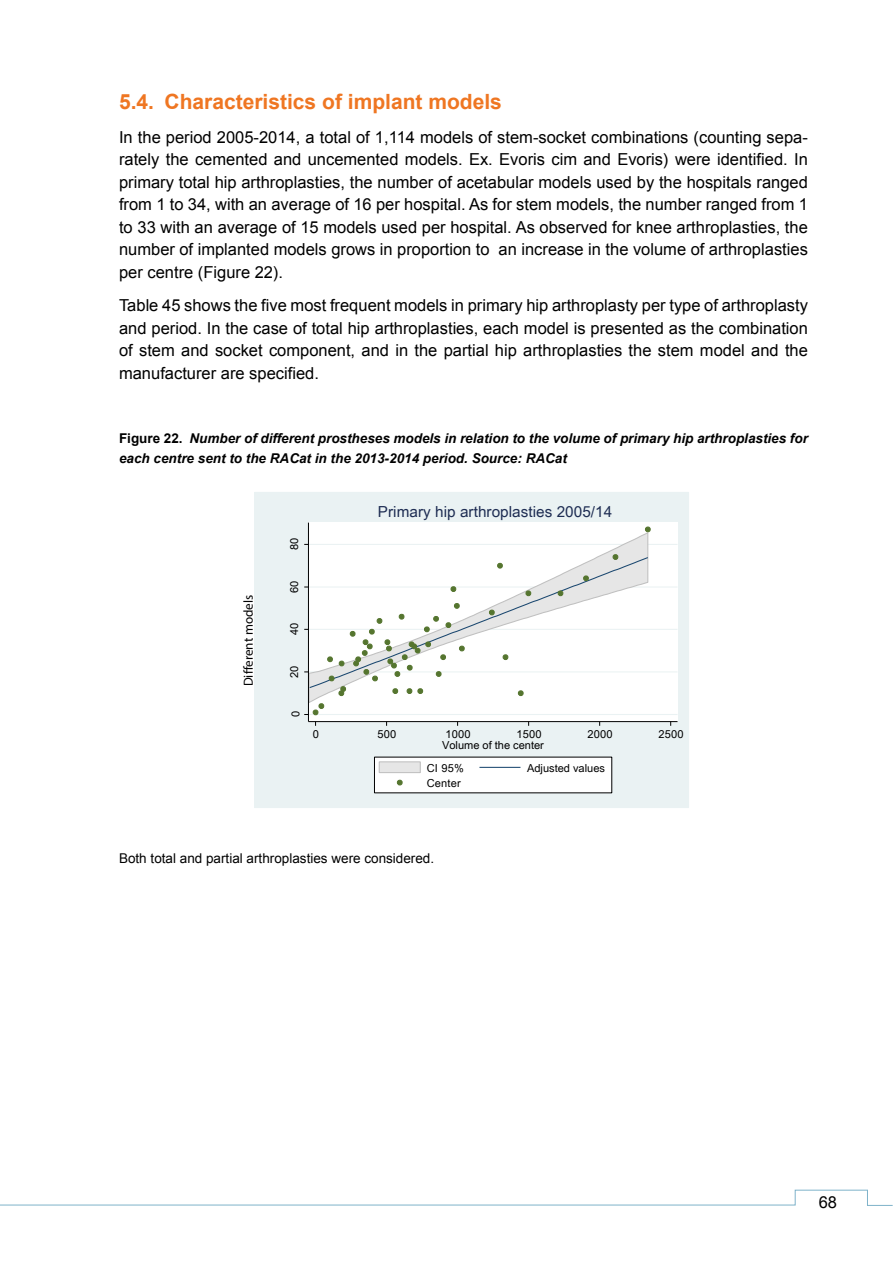
<style>
.page{position:relative;width:893px;height:1263px;background:#fff}
.page>*{position:absolute;margin:0;border:0;box-sizing:border-box;transform-origin:0 0}
.t1{font:21px "Arial Bold EB";color:#ef7622}
.t2{font:16.5px/22.5px "Arial Normal EB";color:#000;text-align:justify}
.t3{font:15.3px "Arial MT Regular EB";letter-spacing:.005em;color:#1e2d53}
.t4{font:13.5px/19.5px "Arial Bold Italic EB";color:#000}
.t5{font:13.5px "Arial Normal EB";color:#000}
.t6{font:13.2px "Myriad Pro";color:#000}
.t7{font:11.1px/22.8px "Arial MT Regular EB";letter-spacing:.005em;color:#000}
.s1{font-family:"Arial Bold EB"}
</style>
<div class="page">
<svg style="left:0;top:1189px;width:893px;height:17px"></svg>
<div style="left:255px;top:492px;width:434px;height:315px;background:#eaf2f3"></div>
<div style="left:254px;top:492px;width:435px;height:316px;border:1px solid #eaf2f3"></div>
<div style="left:308px;top:523px;width:369px;height:199px;background:#fff"></div>
<div style="left:308px;top:522px;width:370px;height:200px;border:1px solid #fff"></div>
<hr style="left:308px;top:714px;width:369px;height:1px;background:#eaf2f3">
<hr style="left:308px;top:671px;width:369px;height:1px;background:#eaf2f3">
<hr style="left:308px;top:629px;width:369px;height:1px;background:#eaf2f3">
<hr style="left:308px;top:586px;width:369px;height:1px;background:#eaf2f3">
<hr style="left:308px;top:544px;width:369px;height:1px;background:#eaf2f3">
<svg style="left:309px;top:531px;width:340px;height:172px"></svg>
<svg style="left:309px;top:556px;width:340px;height:133px"></svg>
<svg style="left:583px;top:575px;width:6px;height:6px"></svg>
<svg style="left:645px;top:526px;width:6px;height:6px"></svg>
<svg style="left:503px;top:654px;width:5px;height:6px"></svg>
<svg style="left:489px;top:610px;width:6px;height:5px"></svg>
<svg style="left:525px;top:590px;width:6px;height:6px"></svg>
<svg style="left:450px;top:586px;width:6px;height:6px"></svg>
<svg style="left:558px;top:590px;width:5px;height:6px"></svg>
<svg style="left:497px;top:563px;width:6px;height:6px"></svg>
<svg style="left:518px;top:690px;width:6px;height:6px"></svg>
<svg style="left:327px;top:603px;width:138px;height:93px"></svg>
<svg style="left:613px;top:554px;width:5px;height:6px"></svg>
<hr style="left:308px;top:523px;width:1px;height:199px;background:#000">
<svg style="left:304px;top:703px;width:20px;height:12px"></svg>
<hr style="left:308px;top:721px;width:369px;height:1px;background:#000">
<div style="left:374px;top:757px;width:238px;height:36px;background:#fff"></div>
<div style="left:379px;top:762px;width:41px;height:11px;background:#e6e6e6"></div>
<div style="left:379px;top:761px;width:42px;height:12px;border:1px solid #c0c0c0"></div>
<hr style="left:479px;top:767px;width:41px;height:1px;background:#1a476f">
<svg style="left:397px;top:780px;width:6px;height:5px"></svg>
<p class="t1" style="left:119px;top:90px;width:384px">5.4. Characteristics of implant models</p>
<p class="t2" style="left:119px;top:126px;width:690px">In the period 2005-2014, a total of 1,114 models of stem-socket combinations (counting sepa&shy;rately the cemented and uncemented models. Ex. Evoris cim and Evoris) were identified. In primary total hip arthroplasties, the number of acetabular models used by the hospitals ranged from 1 to 34, with an average of 16 per hospital. As for stem models, the number ranged from 1 to 33 with an average of 15 models used per hospital. As observed for knee arthroplasties, the number of implanted models grows in proportion to an increase in the volume of arthroplasties per centre (Figure 22).</p>
<p class="t2" style="left:119px;top:294px;width:690px">Table 45 shows the five most frequent models in primary hip arthroplasty per type of arthroplasty and period. In the case of total hip arthroplasties, each model is presented as the combination of stem and socket component, and in the partial hip arthroplasties the stem model and the manufacturer are specified.</p>
<p class="t4" style="left:119px;top:429px;width:690px"><span class="s1">Figure 22.</span> Number of different prostheses models in relation to the volume of primary hip arthroplasties for each centre sent to the RACat in the 2013-2014 period. Source: RACat</p>
<p class="t6" style="left:240px;top:686px;width:93px;rotate:-90deg">Di erent models</p>
<p class="t7" style="left:283px;top:550px;width:14px;rotate:-90deg">80</p>
<p class="t7" style="left:283px;top:593px;width:14px;rotate:-90deg">60</p>
<p class="t7" style="left:283px;top:635px;width:14px;rotate:-90deg">40</p>
<p class="t7" style="left:283px;top:678px;width:14px;rotate:-90deg">20</p>
<p class="t3" style="left:378px;top:503px;width:236px">Primary hip arthroplasties 2005/14</p>
<p class="t7" style="left:284px;top:717px;width:8px;rotate:-90deg">0</p>
<p class="t7" style="left:313px;top:723px;width:8px">0</p>
<p class="t7" style="left:378px;top:723px;width:20px">500</p>
<p class="t7" style="left:445px;top:723px;width:26px">1000</p>
<p class="t7" style="left:516px;top:723px;width:26px">1500</p>
<p class="t7" style="left:588px;top:723px;width:26px">2000</p>
<p class="t7" style="left:659px;top:723px;width:26px">2500</p>
<p class="t7" style="left:427px;top:733px;width:119px;text-indent:15px">Volume of the center<br>CI 95%</p>
<p class="t7" style="left:527px;top:756px;width:79px">Adjusted values</p>
<p class="t7" style="left:427px;top:771px;width:35px">Center</p>
<p class="t5" style="left:119px;top:850px;width:317px">Both total and partial arthroplasties were considered.</p>
<p class="t2" style="left:819px;top:1190px;width:20px">68</p>
</div>
